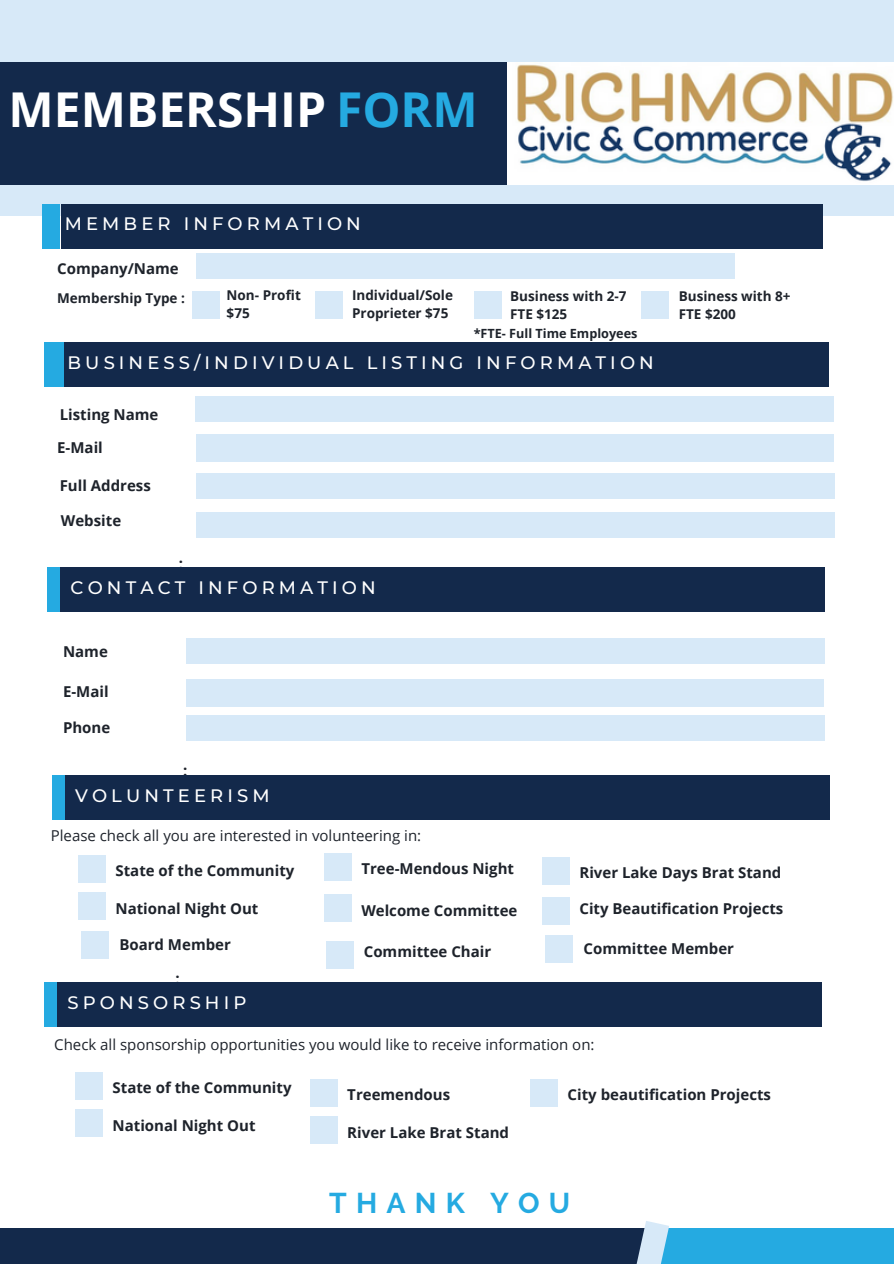
<style>
.page{position:relative;width:894px;height:1264px;background:#fff}
.page>*{position:absolute;margin:0;border:0;box-sizing:border-box;transform-origin:0 0}
.t1{font:700 48px "Open Sans";color:#fff}
.t2{font:700 28.5px "Raleway";letter-spacing:.32em;color:#25aae1}
.t3{font:500 18px "Montserrat";letter-spacing:.23em;color:#fff}
.t4{font:700 15px "Open Sans";color:#1e232b}
.t5{font:15px "Open Sans";color:#1e232b}
.t6{font:700 13.5px/18px "Open Sans";color:#1e232b}
.t7{font:700 12.6px "Open Sans";color:#1e232b}
.s1{color:#25aae1}
</style>
<div class="page">
<div style="left:0;top:0;width:893px;height:216px;background:#d7e9f8"></div>
<div style="left:0;top:62px;width:694px;height:123px;background:#13294b"></div>
<div style="left:0;top:1228px;width:649px;height:35px;background:#13294b"></div>
<div style="left:646px;top:1228px;width:247px;height:35px;background:#25aae1"></div>
<div style="left:196px;top:253px;width:538px;height:25px;background:#d7e9f8"></div>
<div style="left:192px;top:291px;width:28px;height:27px;background:#d7e9f8"></div>
<div style="left:315px;top:292px;width:28px;height:27px;background:#d7e9f8"></div>
<div style="left:473px;top:292px;width:28px;height:27px;background:#d7e9f8"></div>
<div style="left:195px;top:396px;width:638px;height:26px;background:#d7e9f8"></div>
<div style="left:196px;top:473px;width:638px;height:25px;background:#d7e9f8"></div>
<div style="left:196px;top:434px;width:637px;height:28px;background:#d7e9f8"></div>
<div style="left:42px;top:204px;width:18px;height:44px;background:#25aae1"></div>
<div style="left:61px;top:204px;width:761px;height:44px;background:#13294b"></div>
<div style="left:44px;top:342px;width:30px;height:45px;background:#25aae1"></div>
<div style="left:64px;top:342px;width:765px;height:45px;background:#13294b"></div>
<svg style="left:637px;top:1221px;width:32px;height:42px"></svg>
<img style="left:507px;top:62px;width:386px;height:123px">
<div style="left:196px;top:512px;width:638px;height:26px;background:#d7e9f8"></div>
<div style="left:186px;top:638px;width:638px;height:26px;background:#d7e9f8"></div>
<div style="left:186px;top:715px;width:638px;height:25px;background:#d7e9f8"></div>
<div style="left:186px;top:679px;width:637px;height:28px;background:#d7e9f8"></div>
<div style="left:47px;top:568px;width:30px;height:44px;background:#25aae1"></div>
<div style="left:60px;top:568px;width:764px;height:44px;background:#13294b"></div>
<div style="left:52px;top:775px;width:29px;height:44px;background:#25aae1"></div>
<div style="left:65px;top:775px;width:764px;height:44px;background:#13294b"></div>
<div style="left:78px;top:855px;width:28px;height:27px;background:#d7e9f8"></div>
<div style="left:542px;top:857px;width:27px;height:27px;background:#d7e9f8"></div>
<div style="left:78px;top:892px;width:28px;height:28px;background:#d7e9f8"></div>
<div style="left:324px;top:853px;width:27px;height:28px;background:#d7e9f8"></div>
<div style="left:542px;top:897px;width:27px;height:27px;background:#d7e9f8"></div>
<div style="left:324px;top:894px;width:27px;height:27px;background:#d7e9f8"></div>
<div style="left:81px;top:931px;width:28px;height:27px;background:#d7e9f8"></div>
<div style="left:544px;top:935px;width:28px;height:27px;background:#d7e9f8"></div>
<div style="left:326px;top:941px;width:28px;height:27px;background:#d7e9f8"></div>
<div style="left:44px;top:982px;width:30px;height:44px;background:#25aae1"></div>
<div style="left:57px;top:982px;width:764px;height:44px;background:#13294b"></div>
<div style="left:75px;top:1072px;width:28px;height:27px;background:#d7e9f8"></div>
<div style="left:75px;top:1109px;width:28px;height:27px;background:#d7e9f8"></div>
<div style="left:310px;top:1079px;width:27px;height:27px;background:#d7e9f8"></div>
<div style="left:310px;top:1116px;width:27px;height:27px;background:#d7e9f8"></div>
<div style="left:530px;top:1079px;width:27px;height:27px;background:#d7e9f8"></div>
<div style="left:641px;top:291px;width:28px;height:27px;background:#d7e9f8"></div>
<p class="t1" style="left:9px;top:76px;width:470px">MEMBERSHIP <span class="s1">FORM</span></p>
<p class="t3" style="left:65px;top:213px;width:297px">MEMBER INFORMATION</p>
<p class="t4" style="left:57px;top:258px;width:123px">Company/Name</p>
<p class="t6" style="left:57px;top:289px;width:129px">Membership Type :</p>
<p class="t6" style="left:226px;top:286px;width:76px">Non- Profit</p>
<p class="t6" style="left:226px;top:304px;width:25px">$75</p>
<p class="t6" style="left:352px;top:286px;width:102px">Individual/Sole<br>Proprieter $75</p>
<p class="t6" style="left:510px;top:286px;width:118px">Business with 2-7<br>FTE $125</p>
<p class="t7" style="left:473px;top:324px;width:165px">*FTE- Full Time Employees</p>
<p class="t3" style="left:68px;top:351px;width:587px">BUSINESS/INDIVIDUAL LISTING INFORMATION</p>
<p class="t4" style="left:60px;top:403px;width:100px">Listing Name</p>
<p class="t4" style="left:57px;top:436px;width:47px">E-Mail</p>
<p class="t4" style="left:60px;top:474px;width:93px">Full Address</p>
<p class="t4" style="left:61px;top:510px;width:62px">Website</p>
<p class="t4" style="left:179px;top:553px;width:6px">:</p>
<p class="t3" style="left:71px;top:577px;width:306px">CONTACT INFORMATION</p>
<p class="t4" style="left:63px;top:641px;width:46px">Name</p>
<p class="t4" style="left:63px;top:680px;width:47px">E-Mail</p>
<p class="t4" style="left:63px;top:717px;width:49px">Phone</p>
<p class="t6" style="left:678px;top:287px;width:113px">Business with 8+<br>FTE $200</p>
<p class="t4" style="left:183px;top:760px;width:6px">:</p>
<p class="t3" style="left:75px;top:784px;width:196px">VOLUNTEERISM</p>
<p class="t5" style="left:51px;top:825px;width:372px">Please check all you are interested in volunteering in:</p>
<p class="t4" style="left:115px;top:860px;width:180px">State of the Community</p>
<p class="t4" style="left:579px;top:862px;width:203px">River Lake Days Brat Stand</p>
<p class="t4" style="left:115px;top:898px;width:144px">National Night Out</p>
<p class="t4" style="left:361px;top:858px;width:154px">Tree-Mendous Night</p>
<p class="t4" style="left:361px;top:899px;width:157px">Welcome Committee</p>
<p class="t4" style="left:579px;top:897px;width:205px">City Beautification Projects</p>
<p class="t4" style="left:119px;top:934px;width:113px">Board Member</p>
<p class="t4" style="left:363px;top:940px;width:129px">Committee Chair</p>
<p class="t4" style="left:583px;top:938px;width:152px">Committee Member</p>
<p class="t4" style="left:175px;top:967px;width:6px">:</p>
<p class="t3" style="left:68px;top:991px;width:180px">SPONSORSHIP</p>
<p class="t5" style="left:54px;top:1034px;width:541px">Check all sponsorship opportunities you would like to receive information on:</p>
<p class="t4" style="left:113px;top:1077px;width:180px">State of the Community</p>
<p class="t4" style="left:113px;top:1115px;width:144px">National Night Out</p>
<p class="t4" style="left:567px;top:1083px;width:205px">City beautification Projects</p>
<p class="t4" style="left:347px;top:1083px;width:104px">Treemendous</p>
<p class="t4" style="left:347px;top:1121px;width:163px">River Lake Brat Stand</p>
<p class="t2" style="left:329px;top:1185px;width:242px">THANK YOU</p>
</div>
